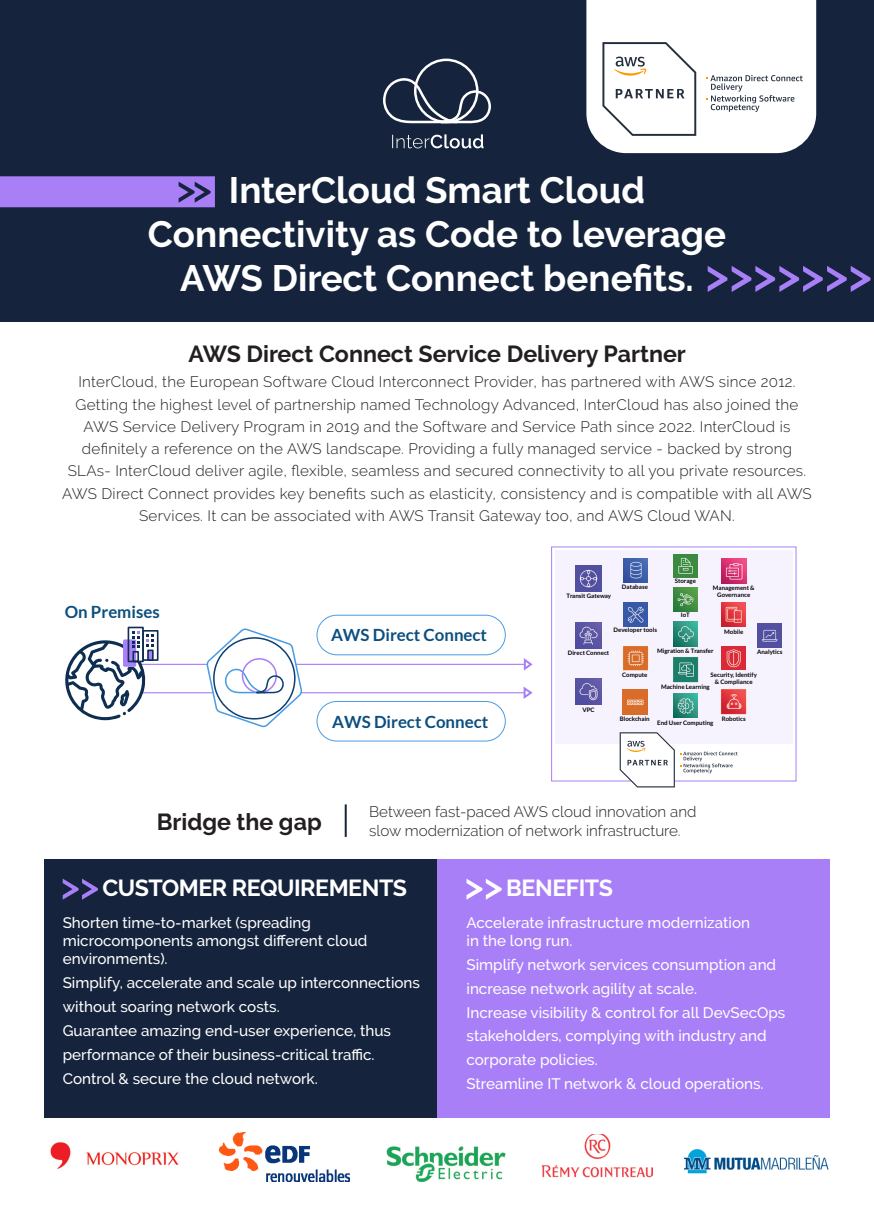
<style>
.page{position:relative;width:874px;height:1225px;background:#fff}
.page>*{position:absolute;margin:0;border:0;box-sizing:border-box;transform-origin:0 0}
.t1{font:700 36.6px/44px "Raleway";color:#fff;text-align:center}
.t2{font:700 23.2px "Raleway";color:#231f20}
.t3{font:700 23.2px "Raleway";letter-spacing:-.02em;color:#fff}
.t4{font:700 16.8px "Lato";color:#0b4f7f}
.t5{font:300 15.2px/22.2px "Raleway";letter-spacing:.02em;color:#231f20;text-align:center}
.t6{font:500 15.2px/18.2px "Raleway";color:#fff}
.t7{font:300 15.2px "Raleway";color:#231f20}
.t8{font:700 6.2px/7.4px "Lato";color:#000001;text-align:center}
</style>
<div class="page">
<div style="left:44px;top:859px;width:393px;height:258px;background:#15243c"></div>
<div style="left:437px;top:859px;width:392px;height:258px;background:#a87ff7"></div>
<div style="left:0;top:0;width:873px;height:321px;background:#15243c"></div>
<svg style="left:383px;top:59px;width:107px;height:64px"></svg>
<svg style="left:392px;top:134px;width:91px;height:14px"></svg>
<svg style="left:63px;top:878px;width:35px;height:21px"></svg>
<svg style="left:466px;top:878px;width:35px;height:21px"></svg>
<div style="left:555px;top:550px;width:237px;height:194px;background:#f6f2fe"></div>
<div style="left:551px;top:546px;width:245px;height:235px;border:1px solid #a880f7"></div>
<hr style="left:296px;top:664px;width:231px;height:1px;background:#a87ff7">
<hr style="left:141px;top:664px;width:66px;height:1px;background:#a87ff7">
<svg style="left:521px;top:658px;width:12px;height:13px"></svg>
<hr style="left:300px;top:692px;width:227px;height:1px;background:#a87ff7">
<hr style="left:142px;top:692px;width:71px;height:1px;background:#a87ff7">
<svg style="left:521px;top:686px;width:12px;height:13px"></svg>
<img style="left:575px;top:566px;width:26px;height:25px">
<img style="left:575px;top:622px;width:26px;height:26px">
<img style="left:575px;top:679px;width:26px;height:25px">
<img style="left:623px;top:558px;width:24px;height:24px">
<img style="left:623px;top:602px;width:24px;height:24px">
<img style="left:622px;top:645px;width:26px;height:26px">
<img style="left:622px;top:690px;width:25px;height:24px">
<img style="left:673px;top:554px;width:23px;height:23px">
<img style="left:673px;top:587px;width:24px;height:24px">
<img style="left:673px;top:622px;width:24px;height:24px">
<img style="left:672px;top:656px;width:26px;height:26px">
<img style="left:673px;top:693px;width:24px;height:24px">
<img style="left:721px;top:558px;width:24px;height:25px">
<img style="left:721px;top:602px;width:24px;height:24px">
<img style="left:720px;top:688px;width:26px;height:26px">
<img style="left:721px;top:646px;width:24px;height:24px">
<img style="left:757px;top:623px;width:24px;height:24px">
<svg style="left:205px;top:628px;width:98px;height:100px"></svg>
<div style="left:316px;top:614px;width:189px;height:41px;border:1px solid #4a9ce3;border-radius:20px"></div>
<div style="left:316px;top:701px;width:189px;height:40px;border:1px solid #4a9ce3;border-radius:20px"></div>
<svg style="left:0;top:176px;width:215px;height:31px"></svg>
<hr style="left:344px;top:804px;width:2px;height:33px;background:#15243c">
<svg style="left:707px;top:266px;width:163px;height:26px"></svg>
<img style="left:386px;top:1146px;width:120px;height:35px">
<img style="left:50px;top:1142px;width:129px;height:27px">
<img style="left:541px;top:1134px;width:111px;height:43px">
<div style="left:142px;top:630px;width:16px;height:31px;border:2px solid #0f2e51"></div>
<svg style="left:65px;top:626px;width:89px;height:94px"></svg>
<img style="left:219px;top:1132px;width:130px;height:49px">
<img style="left:684px;top:1149px;width:145px;height:25px">
<svg style="left:619px;top:732px;width:55px;height:55px"></svg>
<svg style="left:680px;top:751px;width:57px;height:22px"></svg>
<svg style="left:586px;top:0;width:229px;height:153px"></svg>
<p class="t1" style="left:148px;top:168px;width:579px">InterCloud Smart Cloud<br>Connectivity as Code to leverage<br>AWS Direct Connect benefits.</p>
<p class="t2" style="left:188px;top:340px;width:498px">AWS Direct Connect Service Delivery Partner</p>
<p class="t5" style="left:68px;top:371px;width:739px">InterCloud, the European Software Cloud Interconnect Provider, has partnered with AWS since 2012.<br>Getting the highest level of partnership named Technology Advanced, InterCloud has also joined the AWS Service Delivery Program in 2019 and the Software and Service Path since 2022. InterCloud is definitely a reference on the AWS landscape. Providing a fully managed service - backed by strong SLAs- InterCloud deliver agile, flexible, seamless and secured connectivity to all you private resources.</p>
<p class="t5" style="left:62px;top:482px;width:750px">AWS Direct Connect provides key benefits such as elasticity, consistency and is compatible with all AWS<br>Services. It can be associated with AWS Transit Gateway too, and AWS Cloud WAN.</p>
<p class="t4" style="left:65px;top:602px;width:96px">On Premises</p>
<p class="t4" style="left:331px;top:625px;width:157px">AWS Direct Connect</p>
<p class="t4" style="left:332px;top:712px;width:157px">AWS Direct Connect</p>
<p class="t8" style="left:674px;top:577px;width:23px">Storage</p>
<p class="t8" style="left:680px;top:611px;width:11px">IoT</p>
<p class="t8" style="left:656px;top:646px;width:58px">Migration &amp; Transfer</p>
<p class="t8" style="left:660px;top:683px;width:50px">Machine Learning</p>
<p class="t8" style="left:657px;top:718px;width:57px">End User Computing</p>
<p class="t8" style="left:621px;top:582px;width:27px">Database</p>
<p class="t8" style="left:613px;top:626px;width:45px">Developer tools</p>
<p class="t8" style="left:622px;top:671px;width:27px">Compute</p>
<p class="t8" style="left:619px;top:715px;width:31px">Blockchain</p>
<p class="t8" style="left:712px;top:584px;width:43px">Management &amp;<br>Governance</p>
<p class="t8" style="left:723px;top:628px;width:21px">Mobile</p>
<p class="t8" style="left:566px;top:592px;width:46px">Transit Gateway</p>
<p class="t8" style="left:756px;top:648px;width:27px">Analytics</p>
<p class="t8" style="left:567px;top:649px;width:43px">Direct Connect</p>
<p class="t8" style="left:710px;top:670px;width:48px">Security, Identify &amp; Compliance</p>
<p class="t8" style="left:582px;top:706px;width:14px">VPC</p>
<p class="t8" style="left:721px;top:714px;width:26px">Robotics</p>
<p class="t2" style="left:157px;top:808px;width:166px">Bridge the gap</p>
<p class="t7" style="left:369px;top:803px;width:329px">Between fast-paced AWS cloud innovation and</p>
<p class="t7" style="left:369px;top:821px;width:313px">slow modernization of network infrastructure.</p>
<p class="t3" style="left:102px;top:874px;width:306px">CUSTOMER REQUIREMENTS</p>
<p class="t6" style="left:63px;top:913px;width:306px">Shorten time-to-market (spreading microcomponents amongst different cloud environments).</p>
<p class="t6" style="left:63px;top:973px;width:358px">Simplify, accelerate and scale up interconnections</p>
<p class="t6" style="left:63px;top:997px;width:218px">without soaring network costs.</p>
<p class="t6" style="left:63px;top:1021px;width:329px">Guarantee amazing end-user experience, thus</p>
<p class="t6" style="left:63px;top:1045px;width:313px">performance of their business-critical traffic.</p>
<p class="t6" style="left:63px;top:1069px;width:256px">Control &amp; secure the cloud network.</p>
<p class="t3" style="left:506px;top:874px;width:108px">BENEFITS</p>
<p class="t6" style="left:466px;top:913px;width:285px">Accelerate infrastructure modernization in the long run.</p>
<p class="t6" style="left:466px;top:955px;width:311px">Simplify network services consumption and</p>
<p class="t6" style="left:466px;top:979px;width:232px">increase network agility at scale.</p>
<p class="t6" style="left:466px;top:1003px;width:320px">Increase visibility &amp; control for all DevSecOps</p>
<p class="t6" style="left:466px;top:1027px;width:301px">stakeholders, complying with industry and</p>
<p class="t6" style="left:466px;top:1050px;width:133px">corporate policies.</p>
<p class="t6" style="left:466px;top:1074px;width:298px">Streamline IT network &amp; cloud operations.</p>
</div>
